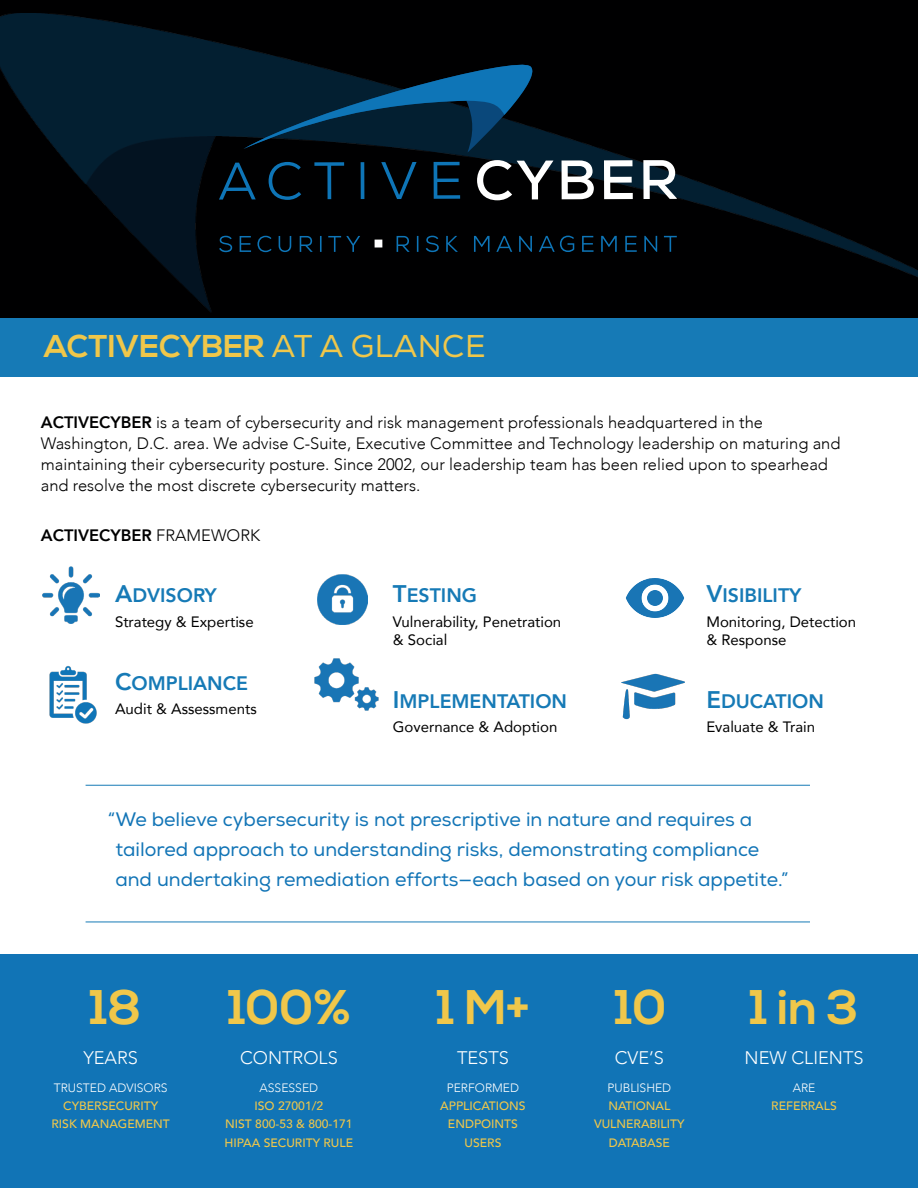
<style>
.page{position:relative;width:918px;height:1188px;background:#fff}
.page>*{position:absolute;margin:0;border:0;box-sizing:border-box;transform-origin:0 0}
.t1{font:700 48.6px "Nexa";color:#f0c74a}
.t2{font:700 31.5px "Nexa";color:#f0c74a}
.t3{font:19.5px/30px "Nexa";color:#1174b6}
.t4{font:800 19.5px "Avenir";color:#167ab6}
.t5{font:300 18.15px "Avenir";color:#fff}
.t6{font:300 16.5px/21px "Avenir";color:#000001}
.t7{font:800 16.5px "Avenir";color:#000001}
.t8{font:15px/18px "Avenir";color:#000001}
.t9{font:500 12.15px "Avenir";color:#f0c74a}
.t10{font:300 12.15px "Avenir";color:#fff}
.s1{font-weight:400}
.s2{font-weight:800}
.s3{font-weight:300}
.s4{font-size:24px}
</style>
<div class="page">
<div style="left:0;top:955px;width:918px;height:233px;background:#1174b6"></div>
<div style="left:0;top:0;width:918px;height:318px;background:#000001"></div>
<img style="left:0;top:14px;width:918px;height:298px">
<div style="left:0;top:318px;width:918px;height:59px;background:#167ab6"></div>
<svg style="left:243px;top:54px;width:300px;height:99px"></svg>
<svg style="left:219px;top:236px;width:13px;height:16px"></svg>
<svg style="left:240px;top:236px;width:11px;height:16px"></svg>
<svg style="left:257px;top:236px;width:15px;height:16px"></svg>
<svg style="left:279px;top:236px;width:12px;height:16px"></svg>
<svg style="left:300px;top:236px;width:13px;height:16px"></svg>
<svg style="left:320px;top:236px;width:2px;height:16px"></svg>
<svg style="left:328px;top:236px;width:32px;height:16px"></svg>
<svg style="left:397px;top:236px;width:13px;height:16px"></svg>
<svg style="left:417px;top:236px;width:1px;height:16px"></svg>
<svg style="left:426px;top:236px;width:13px;height:16px"></svg>
<svg style="left:446px;top:236px;width:12px;height:16px"></svg>
<svg style="left:474px;top:236px;width:16px;height:16px"></svg>
<svg style="left:496px;top:236px;width:16px;height:16px"></svg>
<svg style="left:519px;top:236px;width:13px;height:16px"></svg>
<svg style="left:539px;top:236px;width:35px;height:16px"></svg>
<svg style="left:582px;top:236px;width:12px;height:16px"></svg>
<svg style="left:601px;top:236px;width:16px;height:16px"></svg>
<svg style="left:625px;top:236px;width:12px;height:16px"></svg>
<svg style="left:644px;top:236px;width:13px;height:16px"></svg>
<svg style="left:664px;top:236px;width:13px;height:16px"></svg>
<svg style="left:219px;top:163px;width:37px;height:37px"></svg>
<svg style="left:268px;top:162px;width:33px;height:38px"></svg>
<svg style="left:314px;top:162px;width:30px;height:37px"></svg>
<hr style="left:361px;top:162px;width:3px;height:37px;background:#0e75b7">
<svg style="left:381px;top:162px;width:36px;height:37px"></svg>
<svg style="left:434px;top:162px;width:26px;height:37px"></svg>
<div style="left:375px;top:240px;width:7px;height:8px;background:#fff"></div>
<svg style="left:477px;top:160px;width:76px;height:40px"></svg>
<svg style="left:562px;top:160px;width:32px;height:39px"></svg>
<svg style="left:604px;top:160px;width:29px;height:39px"></svg>
<svg style="left:643px;top:160px;width:34px;height:39px"></svg>
<img style="left:626px;top:578px;width:58px;height:40px">
<img style="left:315px;top:658px;width:64px;height:53px">
<img style="left:621px;top:673px;width:64px;height:47px">
<img style="left:42px;top:566px;width:58px;height:58px">
<img style="left:318px;top:574px;width:49px;height:50px">
<img style="left:49px;top:666px;width:48px;height:58px">
<hr style="left:86px;top:785px;width:724px;height:1px;background:#167ab6">
<hr style="left:86px;top:922px;width:724px;height:1px;background:#167ab6">
<p class="t2" style="left:44px;top:328px;width:443px">ACTIVECYBER <span class="s1">AT A GLANCE</span></p>
<p class="t6" style="left:41px;top:411px;width:801px"><span class="s2">ACTIVECYBER</span> is a team of cybersecurity and risk management professionals headquartered in the Washington, D.C. area. We advise C-Suite, Executive Committee and Technology leadership on maturing and maintaining their cybersecurity posture. Since 2002, our leadership team has been relied upon to spearhead and resolve the most discrete cybersecurity matters.</p>
<p class="t7" style="left:41px;top:523px;width:221px">ACTIVECYBER <span class="s3">FRAMEWORK</span></p>
<p class="t4" style="left:115px;top:580px;width:103px"><span class="s4">A</span>DVISORY</p>
<p class="t8" style="left:115px;top:612px;width:140px">Strategy &amp; Expertise</p>
<p class="t4" style="left:115px;top:668px;width:135px"><span class="s4">C</span>OMPLIANCE</p>
<p class="t8" style="left:115px;top:700px;width:143px">Audit &amp; Assessments</p>
<p class="t4" style="left:393px;top:580px;width:86px"><span class="s4">T</span>ESTING</p>
<p class="t8" style="left:393px;top:612px;width:170px">Vulnerability, Penetration &amp; Social</p>
<p class="t4" style="left:393px;top:686px;width:176px"><span class="s4">I</span>MPLEMENTATION</p>
<p class="t8" style="left:393px;top:718px;width:166px">Governance &amp; Adoption</p>
<p class="t4" style="left:706px;top:580px;width:97px"><span class="s4">V</span>ISIBILITY</p>
<p class="t8" style="left:706px;top:612px;width:151px">Monitoring, Detection &amp; Response</p>
<p class="t4" style="left:706px;top:686px;width:119px"><span class="s4">E</span>DUCATION</p>
<p class="t8" style="left:706px;top:718px;width:110px">Evaluate &amp; Train</p>
<p class="t3" style="left:115px;top:805px;width:675px;text-indent:-7px">“We believe cybersecurity is not prescriptive in nature and requires a tailored approach to understanding risks, demonstrating compliance and undertaking remediation efforts—each based on your risk appetite.”</p>
<p class="t1" style="left:90px;top:979px;width:53px">18</p>
<p class="t5" style="left:83px;top:1047px;width:56px">YEARS</p>
<p class="t10" style="left:54px;top:1081px;width:115px">TRUSTED ADVISORS</p>
<p class="t9" style="left:63px;top:1096px;width:96px">CYBERSECURITY</p>
<p class="t9" style="left:51px;top:1114px;width:120px">RISK MANAGEMENT</p>
<p class="t1" style="left:228px;top:979px;width:125px">100%</p>
<p class="t5" style="left:240px;top:1047px;width:99px">CONTROLS</p>
<p class="t10" style="left:260px;top:1081px;width:60px">ASSESSED</p>
<p class="t9" style="left:255px;top:1096px;width:70px">ISO 27001/2</p>
<p class="t9" style="left:225px;top:1114px;width:129px">NIST 800-53 &amp; 800-171</p>
<p class="t9" style="left:225px;top:1132px;width:130px">HIPAA SECURITY RULE</p>
<p class="t1" style="left:437px;top:979px;width:94px">1 M+</p>
<p class="t5" style="left:457px;top:1047px;width:53px">TESTS</p>
<p class="t10" style="left:447px;top:1081px;width:74px">PERFORMED</p>
<p class="t9" style="left:440px;top:1096px;width:87px">APPLICATIONS</p>
<p class="t9" style="left:448px;top:1114px;width:72px">ENDPOINTS</p>
<p class="t9" style="left:465px;top:1132px;width:38px">USERS</p>
<p class="t1" style="left:615px;top:979px;width:53px">10</p>
<p class="t5" style="left:615px;top:1047px;width:51px">CVE’S</p>
<p class="t10" style="left:607px;top:1081px;width:65px">PUBLISHED</p>
<p class="t9" style="left:608px;top:1096px;width:64px">NATIONAL</p>
<p class="t9" style="left:594px;top:1114px;width:92px">VULNERABILITY</p>
<p class="t9" style="left:609px;top:1132px;width:63px">DATABASE</p>
<p class="t1" style="left:750px;top:979px;width:111px">1 in 3</p>
<p class="t5" style="left:745px;top:1047px;width:121px">NEW CLIENTS</p>
<p class="t10" style="left:793px;top:1081px;width:24px">ARE</p>
<p class="t9" style="left:771px;top:1096px;width:67px">REFERRALS</p>
</div>
